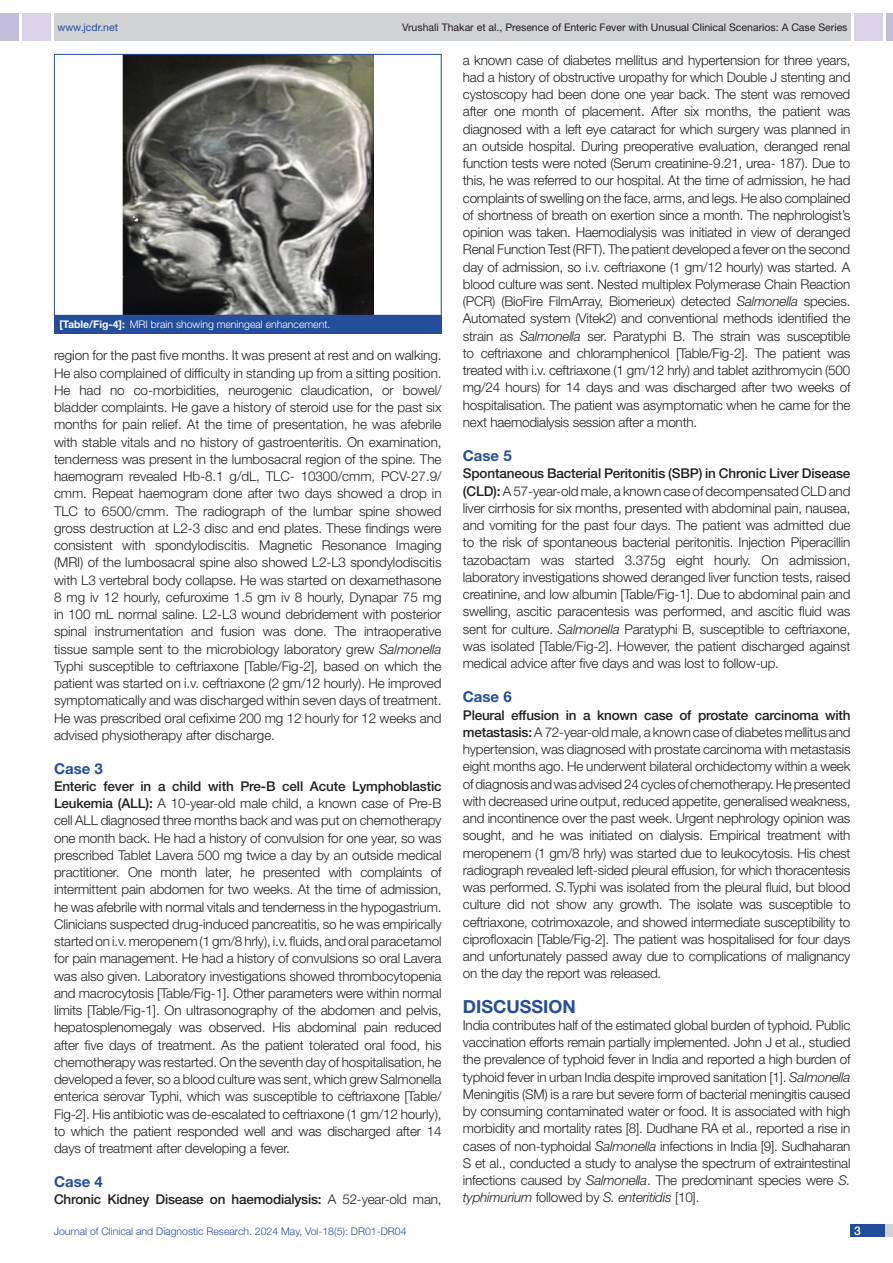
<style>
.page{position:relative;width:893px;height:1263px;background:#fff}
.page>*{position:absolute;margin:0;border:0;box-sizing:border-box;transform-origin:0 0}
.Heading{font:700 18px "Helvetica Neue";color:#244e9b}
.HEAD_2{font:700 15px "Helvetica Neue";color:#244e9b}
.Body_text{font:300 13.5px/17.2px "Helvetica Neue";letter-spacing:-.015em;color:#231f20;text-align:justify}
.Body_text-2{font:500 13.5px "Helvetica Neue";letter-spacing:-.015em;color:#231f20}
.t1{font:500 12px "Helvetica Neue";color:#fff}
.t2{font:10.5px "Helvetica Neue";color:#231f20}
.t3{font:300 10.5px "Helvetica Neue";color:#244e9b}
.TABLE_FIG{font:300 10.5px "Helvetica Neue";color:#fff}
.t4{font:10.5px "Helvetica Neue";color:#244e9b}
.s1{font-weight:700}
.s2{font-style:italic}
.s3{font-weight:500}
.s4{font-weight:300}
</style>
<div class="page">
<div style="left:54px;top:13px;width:796px;height:28px;background:#d1d2d4"></div>
<div style="left:0;top:13px;width:19px;height:28px;background:#c2bed7"></div>
<div style="left:22px;top:13px;width:29px;height:28px;background:#d9d2e8"></div>
<div style="left:886px;top:13px;width:7px;height:28px;background:#c2bed7"></div>
<div style="left:854px;top:13px;width:29px;height:28px;background:#d9d2e8"></div>
<div style="left:850px;top:1224px;width:43px;height:13px;background:#d1d2d4"></div>
<div style="left:850px;top:1224px;width:35px;height:13px;background:#214c99"></div>
<img style="left:122px;top:56px;width:251px;height:258px">
<div style="left:54px;top:54px;width:388px;height:262px;border:1px solid #244e9b"></div>
<div style="left:54px;top:315px;width:388px;height:19px;background:#244e9b"></div>
<p class="t4" style="left:57px;top:21px;width:62px">www.jcdr.net</p>
<p class="t2" style="left:402px;top:21px;width:447px">Vrushali Thakar et al., Presence of Enteric Fever with Unusual Clinical Scenarios: A Case Series</p>
<p class="TABLE_FIG" style="left:59px;top:318px;width:273px"><span class="s1">[Table/Fig-4]:</span> MRI brain showing meningeal enhancement.</p>
<p class="Body_text" style="left:54px;top:347px;width:389px">region for the past five months. It was present at rest and on walking.<br>He also complained of difficulty in standing up from a sitting position.<br>He had no co-morbidities, neurogenic claudication, or bowel/ bladder complaints. He gave a history of steroid use for the past six months for pain relief. At the time of presentation, he was afebrile with stable vitals and no history of gastroenteritis. On examination, tenderness was present in the lumbosacral region of the spine. The haemogram revealed Hb-8.1 g/dL, TLC- 10300/cmm, PCV-27.9/ cmm. Repeat haemogram done after two days showed a drop in TLC to 6500/cmm. The radiograph of the lumbar spine showed gross destruction at L2-3 disc and end plates. These findings were consistent with spondylodiscitis. Magnetic Resonance Imaging (MRI) of the lumbosacral spine also showed L2-L3 spondylodiscitis with L3 vertebral body collapse. He was started on dexamethasone 8 mg iv 12 hourly, cefuroxime 1.5 gm iv 8 hourly, Dynapar 75 mg in 100 mL normal saline. L2-L3 wound debridement with posterior spinal instrumentation and fusion was done. The intraoperative tissue sample sent to the microbiology laboratory grew <span class="s2">Salmonella </span>Typhi susceptible to ceftriaxone [Table/Fig-2], based on which the patient was started on i.v. ceftriaxone (2 gm/12 hourly). He improved symptomatically and was discharged within seven days of treatment.<br>He was prescribed oral cefixime 200 mg 12 hourly for 12 weeks and advised physiotherapy after discharge.</p>
<p class="HEAD_2" style="left:54px;top:759px;width:50px">Case 3</p>
<p class="Body_text" style="left:54px;top:777px;width:389px"><span class="s3">Enteric fever in a child with Pre-B cell Acute Lymphoblastic Leukemia (ALL):</span> A 10-year-old male child, a known case of Pre-B cell ALL diagnosed three months back and was put on chemotherapy one month back. He had a history of convulsion for one year, so was prescribed Tablet Lavera 500 mg twice a day by an outside medical practitioner. One month later, he presented with complaints of intermittent pain abdomen for two weeks. At the time of admission, he was afebrile with normal vitals and tenderness in the hypogastrium.<br>Clinicians suspected drug-induced pancreatitis, so he was empirically started on i.v. meropenem (1 gm/8 hrly), i.v. fluids, and oral paracetamol for pain management. He had a history of convulsions so oral Lavera was also given. Laboratory investigations showed thrombocytopenia and macrocytosis [Table/Fig-1]. Other parameters were within normal limits [Table/Fig-1]. On ultrasonography of the abdomen and pelvis, hepatosplenomegaly was observed. His abdominal pain reduced after five days of treatment. As the patient tolerated oral food, his chemotherapy was restarted. On the seventh day of hospitalisation, he developed a fever, so a blood culture was sent, which grew Salmonella enterica serovar Typhi, which was susceptible to ceftriaxone [Table/ Fig-2]. His antibiotic was de-escalated to ceftriaxone (1 gm/12 hourly), to which the patient responded well and was discharged after 14 days of treatment after developing a fever.</p>
<p class="HEAD_2" style="left:54px;top:1172px;width:50px">Case 4</p>
<p class="Body_text-2" style="left:54px;top:1191px;width:389px">Chronic Kidney Disease on haemodialysis: <span class="s4">A 52-year-old man,</span></p>
<p class="Body_text" style="left:463px;top:51px;width:389px">a known case of diabetes mellitus and hypertension for three years, had a history of obstructive uropathy for which Double J stenting and cystoscopy had been done one year back. The stent was removed after one month of placement. After six months, the patient was diagnosed with a left eye cataract for which surgery was planned in an outside hospital. During preoperative evaluation, deranged renal function tests were noted (Serum creatinine-9.21, urea- 187). Due to this, he was referred to our hospital. At the time of admission, he had complaints of swelling on the face, arms, and legs. He also complained of shortness of breath on exertion since a month. The nephrologist’s opinion was taken. Haemodialysis was initiated in view of deranged Renal Function Test (RFT). The patient developed a fever on the second day of admission, so i.v. ceftriaxone (1 gm/12 hourly) was started. A blood culture was sent. Nested multiplex Polymerase Chain Reaction (PCR) (BioFire FilmArray, Biomerieux) detected <span class="s2">Salmonella</span> species.<br>Automated system (Vitek2) and conventional methods identified the strain as <span class="s2">Salmonella</span> ser. Paratyphi B. The strain was susceptible to ceftriaxone and chloramphenicol [Table/Fig-2]. The patient was treated with i.v. ceftriaxone (1 gm/12 hrly) and tablet azithromycin (500 mg/24 hours) for 14 days and was discharged after two weeks of hospitalisation. The patient was asymptomatic when he came for the next haemodialysis session after a month.</p>
<p class="HEAD_2" style="left:463px;top:446px;width:50px">Case 5</p>
<p class="Body_text" style="left:463px;top:465px;width:389px"><span class="s3">Spontaneous Bacterial Peritonitis (SBP) in Chronic Liver Disease (CLD):</span> A 57-year-old male, a known case of decompensated CLD and liver cirrhosis for six months, presented with abdominal pain, nausea, and vomiting for the past four days. The patient was admitted due to the risk of spontaneous bacterial peritonitis. Injection Piperacillin tazobactam was started 3.375g eight hourly. On admission, laboratory investigations showed deranged liver function tests, raised creatinine, and low albumin [Table/Fig-1]. Due to abdominal pain and swelling, ascitic paracentesis was performed, and ascitic fluid was sent for culture. <span class="s2">Salmonella</span> Paratyphi B, susceptible to ceftriaxone, was isolated [Table/Fig-2]. However, the patient discharged against medical advice after five days and was lost to follow-up.</p>
<p class="HEAD_2" style="left:463px;top:688px;width:50px">Case 6</p>
<p class="Body_text" style="left:463px;top:706px;width:389px"><span class="s3">Pleural effusion in a known case of prostate carcinoma with metastasis:</span> A 72-year-old male, a known case of diabetes mellitus and hypertension, was diagnosed with prostate carcinoma with metastasis eight months ago. He underwent bilateral orchidectomy within a week of diagnosis and was advised 24 cycles of chemotherapy. He presented with decreased urine output, reduced appetite, generalised weakness, and incontinence over the past week. Urgent nephrology opinion was sought, and he was initiated on dialysis. Empirical treatment with meropenem (1 gm/8 hrly) was started due to leukocytosis. His chest radiograph revealed left-sided pleural effusion, for which thoracentesis was performed. <span class="s2">S.</span>Typhi was isolated from the pleural fluid, but blood culture did not show any growth. The isolate was susceptible to ceftriaxone, cotrimoxazole, and showed intermediate susceptibility to ciprofloxacin [Table/Fig-2]. The patient was hospitalised for four days and unfortunately passed away due to complications of malignancy on the day the report was released.</p>
<p class="Heading" style="left:463px;top:995px;width:115px">DISCUSSION</p>
<p class="Body_text" style="left:463px;top:1016px;width:389px">India contributes half of the estimated global burden of typhoid. Public vaccination efforts remain partially implemented. John J et al., studied the prevalence of typhoid fever in India and reported a high burden of typhoid fever in urban India despite improved sanitation [1]. <span class="s2">Salmonella </span>Meningitis (SM) is a rare but severe form of bacterial meningitis caused by consuming contaminated water or food. It is associated with high morbidity and mortality rates [8]. Dudhane RA et al., reported a rise in cases of non-typhoidal <span class="s2">Salmonella</span> infections in India [9]. Sudhaharan S et al., conducted a study to analyse the spectrum of extraintestinal infections caused by <span class="s2">Salmonella</span>. The predominant species were <span class="s2">S. typhimurium</span> followed by <span class="s2">S. enteritidis</span> [10].</p>
<p class="t3" style="left:54px;top:1225px;width:354px">Journal of Clinical and Diagnostic Research. 2024 May, Vol-18(5): DR01-DR04</p>
<p class="t1" style="left:854px;top:1223px;width:8px">3</p>
</div>
